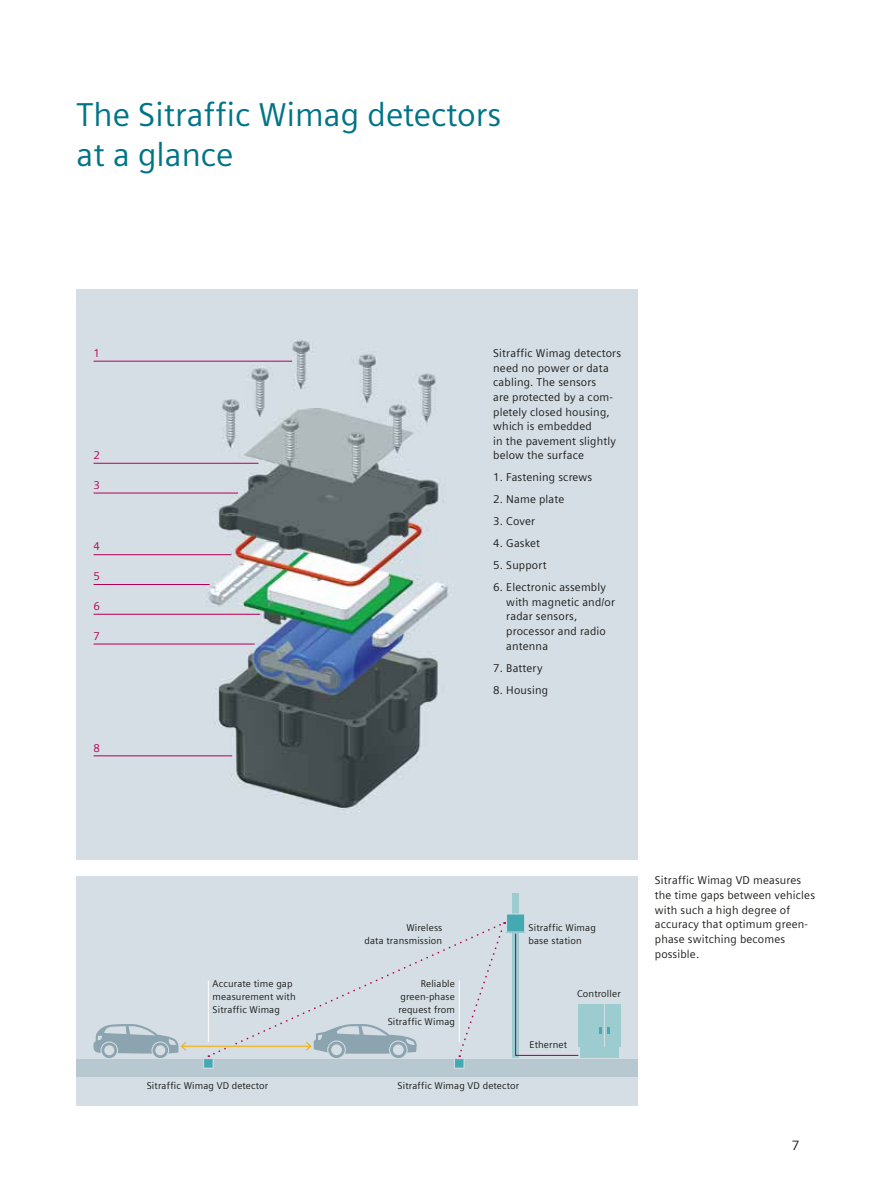
<style>
.page{position:relative;width:893px;height:1191px;background:#fff}
.page>*{position:absolute;margin:0;border:0;box-sizing:border-box;transform-origin:0 0}
.t1{font:33px/39.6px "Siemens Sans Global";color:#007487}
.t2{font:13.5px "Siemens Sans Global";color:#1b1b19}
.t3{font:11.25px/14.7px "Siemens Sans Global";letter-spacing:.015em;color:#1b1b19}
.t4{font:11.25px "Siemens Sans Global";color:#b40056}
.t5{font:9.75px/12.8px "Siemens Sans Global";letter-spacing:.015em;color:#1b1b19;text-align:right}
</style>
<div class="page">
<img style="left:77px;top:289px;width:561px;height:570px">
<hr style="left:94px;top:361px;width:198px;height:1px;background:#b40056">
<hr style="left:94px;top:463px;width:165px;height:1px;background:#b40056">
<hr style="left:94px;top:492px;width:144px;height:1px;background:#b40056">
<hr style="left:94px;top:554px;width:137px;height:1px;background:#b40056">
<hr style="left:94px;top:584px;width:116px;height:1px;background:#b40056">
<hr style="left:94px;top:614px;width:166px;height:1px;background:#b40056">
<hr style="left:94px;top:643px;width:161px;height:1px;background:#b40056">
<hr style="left:94px;top:755px;width:138px;height:1px;background:#b40056">
<div style="left:77px;top:876px;width:561px;height:230px;background:#d4dee4"></div>
<div style="left:77px;top:1059px;width:561px;height:17px;background:#b8c8d1"></div>
<div style="left:605px;top:1003px;width:16px;height:43px;background:#9ccbd0"></div>
<div style="left:580px;top:1047px;width:39px;height:11px;background:#9ccbd0"></div>
<div style="left:578px;top:1003px;width:26px;height:43px;background:#9ccbd0"></div>
<svg style="left:600px;top:1027px;width:9px;height:6px"></svg>
<div style="left:512px;top:893px;width:7px;height:165px;background:#9ccbd0"></div>
<hr style="left:182px;top:1045px;width:128px;height:1px;background:#f8ac00">
<svg style="left:94px;top:1024px;width:92px;height:34px"></svg>
<svg style="left:203px;top:913px;width:376px;height:155px"></svg>
<h1 class="t1" style="left:77px;top:96px;width:426px">The Sitraffic Wimag detectors at a glance</h1>
<p class="t4" style="left:94px;top:345px;width:8px">1</p>
<p class="t4" style="left:94px;top:447px;width:8px">2</p>
<p class="t4" style="left:94px;top:476px;width:8px">3</p>
<p class="t4" style="left:94px;top:538px;width:8px">4</p>
<p class="t4" style="left:94px;top:568px;width:8px">5</p>
<p class="t4" style="left:94px;top:598px;width:8px">6</p>
<p class="t4" style="left:94px;top:627px;width:8px">7</p>
<p class="t4" style="left:94px;top:739px;width:8px">8</p>
<p class="t3" style="left:493px;top:346px;width:129px">Sitraffic Wimag detectors need no power or data cabling. The sensors<br>are protected by a com&shy;pletely closed housing, which is embedded<br>in the pavement slightly below the surface</p>
<p class="t3" style="left:493px;top:470px;width:100px">1. Fastening screws</p>
<p class="t3" style="left:493px;top:492px;width:73px">2. Name plate</p>
<p class="t3" style="left:493px;top:514px;width:43px">3. Cover</p>
<p class="t3" style="left:493px;top:536px;width:48px">4. Gasket</p>
<p class="t3" style="left:493px;top:558px;width:55px">5. Support</p>
<p class="t3" style="left:506px;top:580px;width:110px;text-indent:-13px">6. Electronic assembly with magnetic and/or radar sensors, processor and radio antenna</p>
<p class="t3" style="left:493px;top:661px;width:51px">7. Battery</p>
<p class="t3" style="left:493px;top:682px;width:56px">8. Housing</p>
<p class="t5" style="left:213px;top:977px;width:85px;text-align:left">Accurate time gap measurement with<br>Sitraffic Wimag</p>
<p class="t5" style="left:364px;top:922px;width:79px">Wireless<br>data transmission</p>
<p class="t5" style="left:529px;top:922px;width:69px;text-align:left">Sitraffic Wimag base station</p>
<p class="t5" style="left:388px;top:978px;width:69px">Reliable green-phase request from<br>Sitraffic Wimag</p>
<p class="t5" style="left:577px;top:988px;width:45px">Controller</p>
<p class="t5" style="left:529px;top:1039px;width:39px">Ethernet</p>
<p class="t5" style="left:147px;top:1079px;width:123px">Sitraffic Wimag VD detector</p>
<p class="t5" style="left:398px;top:1079px;width:123px">Sitraffic Wimag VD detector</p>
<p class="t3" style="left:655px;top:873px;width:162px">Sitraffic Wimag VD measures the time gaps between vehicles with such a high degree of accuracy that optimum green&shy;phase switching becomes possible.</p>
<p class="t2" style="left:792px;top:1135px;width:9px">7</p>
</div>
